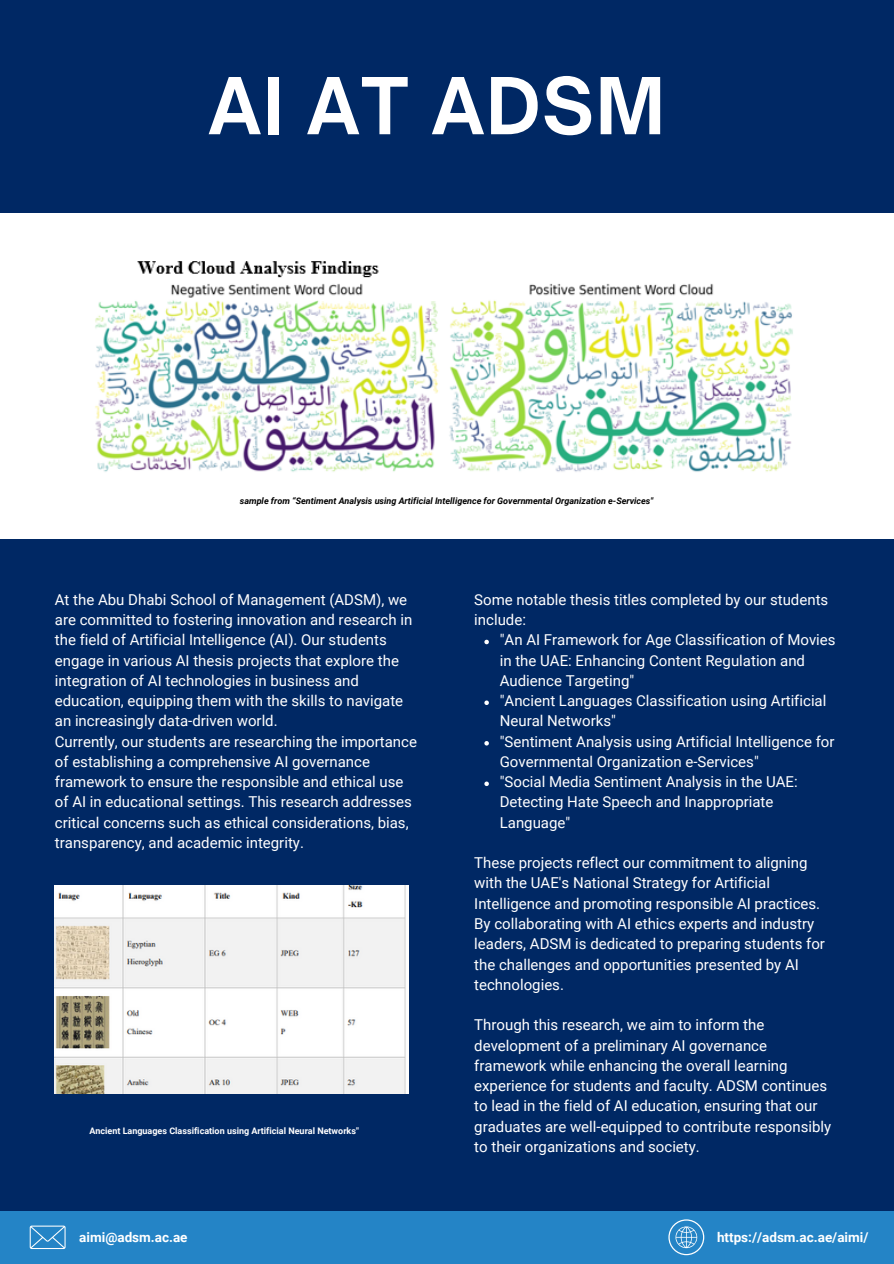
<style>
.page{position:relative;width:894px;height:1264px;background:#fff}
.page>*{position:absolute;margin:0;border:0;box-sizing:border-box;transform-origin:0 0}
.t1{font:700 75px "Open Sauce One";letter-spacing:.02em;color:#fff}
.t2{font:15px/20.2px "Roboto";color:#fff}
.t3{font:700 13.5px "Roboto";color:#fff}
.t4{font:italic 700 9px "Roboto";color:#000}
.t5{font:700 9px "Roboto";color:#fff}
</style>
<div class="page">
<img style="left:95px;top:261px;width:698px;height:211px">
<div style="left:0;top:0;width:893px;height:213px;background:#002864"></div>
<div style="left:0;top:539px;width:893px;height:672px;background:#002864"></div>
<div style="left:0;top:1211px;width:893px;height:52px;background:#2484c6"></div>
<svg style="left:30px;top:1225px;width:36px;height:23px"></svg>
<svg style="left:668px;top:1219px;width:36px;height:36px"></svg>
<img style="left:55px;top:885px;width:353px;height:208px">
<svg style="left:484px;top:639px;width:4px;height:5px"></svg>
<svg style="left:484px;top:700px;width:4px;height:5px"></svg>
<svg style="left:484px;top:741px;width:4px;height:4px"></svg>
<svg style="left:484px;top:781px;width:4px;height:5px"></svg>
<h3 class="t1" style="left:208px;top:59px;width:458px">AI AT ADSM</h3>
<h3 class="t4" style="left:240px;top:496px;width:415px">sample from “Sentiment Analysis using Artificial Intelligence for Governmental Organization e-Services"</h3>
<p class="t2" style="left:55px;top:589px;width:363px">At the Abu Dhabi School of Management (ADSM), we are committed to fostering innovation and research in the field of Artificial Intelligence (AI). Our students engage in various AI thesis projects that explore the integration of AI technologies in business and education, equipping them with the skills to navigate an increasingly data-driven world.<br>Currently, our students are researching the importance of establishing a comprehensive AI governance framework to ensure the responsible and ethical use of AI in educational settings. This research addresses critical concerns such as ethical considerations, bias, transparency, and academic integrity.</p>
<h2 class="t5" style="left:89px;top:1125px;width:271px">Ancient Languages Classification using Artificial Neural Networks"</h2>
<p class="t2" style="left:474px;top:589px;width:355px">Some notable thesis titles completed by our students include:</p>
<p class="t2" style="left:499px;top:630px;width:337px">"An AI Framework for Age Classification of Movies in the UAE: Enhancing Content Regulation and<br>Audience Targeting"</p>
<p class="t2" style="left:499px;top:691px;width:328px">"Ancient Languages Classification using Artificial<br>Neural Networks"</p>
<p class="t2" style="left:499px;top:731px;width:336px">"Sentiment Analysis using Artificial Intelligence for<br>Governmental Organization e-Services"</p>
<h3 class="t2" style="left:499px;top:772px;width:299px">"Social Media Sentiment Analysis in the UAE:<br>Detecting Hate Speech and Inappropriate<br>Language"</h3>
<h3 class="t2" style="left:474px;top:853px;width:352px">These projects reflect our commitment to aligning with the UAE's National Strategy for Artificial Intelligence and promoting responsible AI practices.<br>By collaborating with AI ethics experts and industry leaders, ADSM is dedicated to preparing students for the challenges and opportunities presented by AI technologies.</h3>
<p class="t2" style="left:474px;top:1015px;width:358px">Through this research, we aim to inform the development of a preliminary AI governance framework while enhancing the overall learning experience for students and faculty. ADSM continues to lead in the field of AI education, ensuring that our graduates are well-equipped to contribute responsibly to their organizations and society.</p>
<p class="t3" style="left:79px;top:1229px;width:110px">aimi@adsm.ac.ae</p>
<p class="t3" style="left:716px;top:1229px;width:153px">https://adsm.ac.ae/aimi/</p>
</div>
